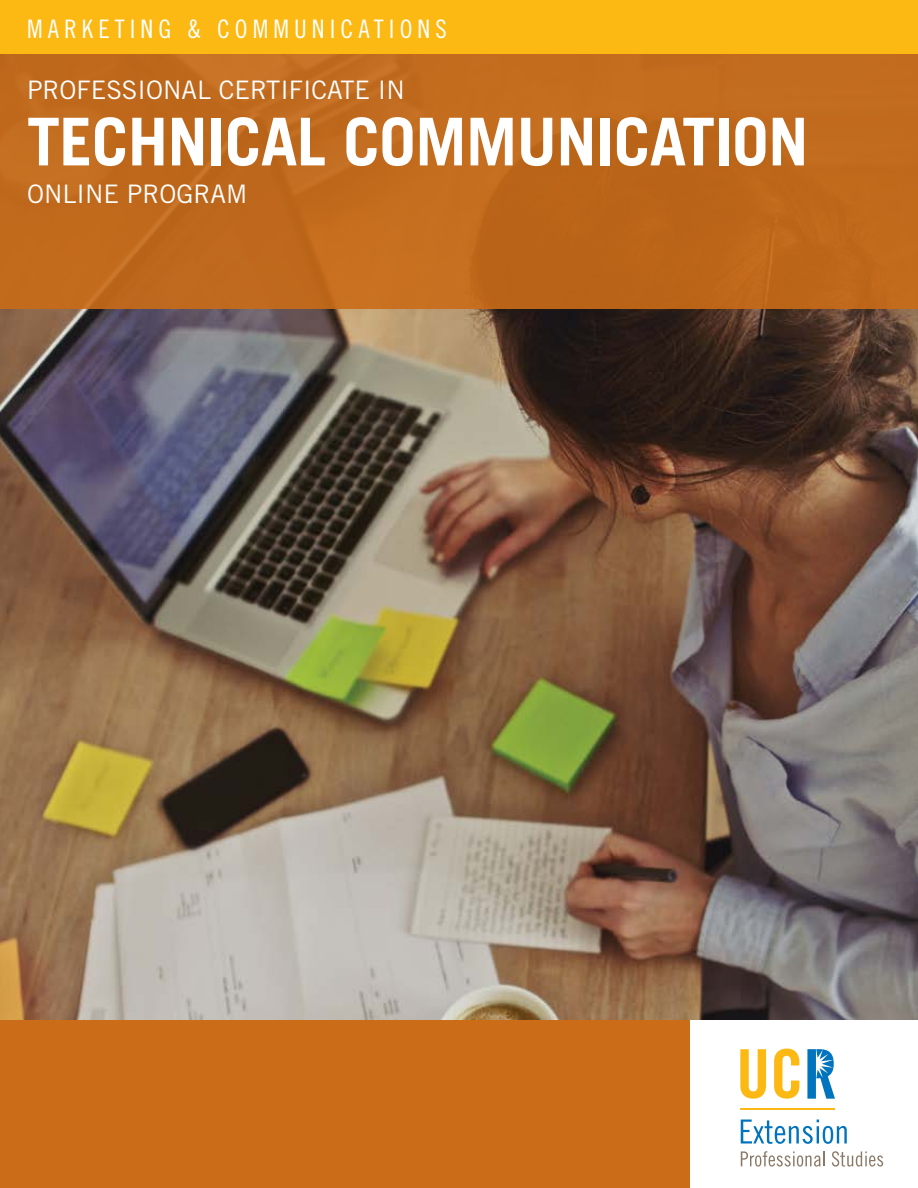
<style>
.page{position:relative;width:918px;height:1188px;background:#fff}
.page>*{position:absolute;margin:0;border:0;box-sizing:border-box;transform-origin:0 0}
.t1{font:700 66px "Trade Gothic LT Std";letter-spacing:-.01em;color:#fff}
.t2{font:25.5px "Trade Gothic LT Std";color:#fff}
.t3{font:25.5px "Trade Gothic LT Std Cn 18";letter-spacing:.2em;color:#fff}
</style>
<div class="page">
<img style="left:0;top:309px;width:918px;height:712px">
<div style="left:0;top:54px;width:918px;height:255px;background:#c0691c"></div>
<div style="left:0;top:0;width:918px;height:54px;background:#fdb913"></div>
<div style="left:0;top:1021px;width:918px;height:167px;background:#ca6c18"></div>
<div style="left:690px;top:1021px;width:228px;height:167px;background:#fff"></div>
<svg style="left:741px;top:1120px;width:106px;height:24px"></svg>
<svg style="left:741px;top:1151px;width:84px;height:16px"></svg>
<svg style="left:832px;top:1151px;width:51px;height:16px"></svg>
<hr style="left:740px;top:1108px;width:95px;height:2px;background:#fdb913">
<svg style="left:740px;top:1049px;width:26px;height:50px"></svg>
<svg style="left:774px;top:1049px;width:25px;height:50px"></svg>
<svg style="left:807px;top:1049px;width:28px;height:50px"></svg>
<p class="t3" style="left:27px;top:14px;width:421px">MARKETING &amp; COMMUNICATIONS</p>
<p class="t2" style="left:27px;top:75px;width:379px">PROFESSIONAL CERTIFICATE IN</p>
<h1 class="t1" style="left:27px;top:101px;width:783px">TECHNICAL COMMUNICATION</h1>
<p class="t2" style="left:27px;top:178px;width:222px">ONLINE PROGRAM</p>
</div>
